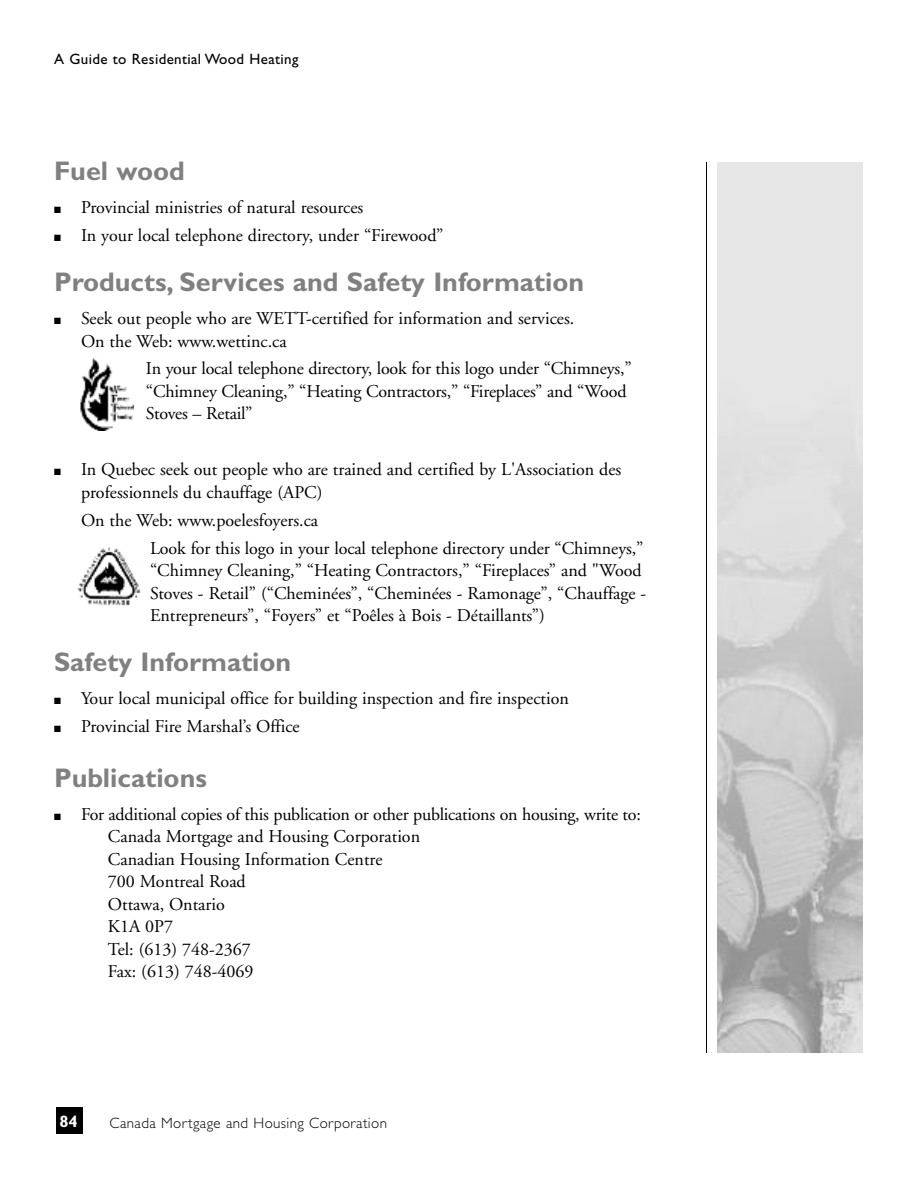
<style>
.page{position:relative;width:918px;height:1188px;background:#fff}
.page>*{position:absolute;margin:0;border:0;box-sizing:border-box;transform-origin:0 0}
.t1{font:700 27px "Gill Sans Std";color:#808080}
.t2{font:18px/22.5px "Adobe Garamond";color:#000}
.t3{font:700 16.5px "Gill Sans Std";color:#fff}
.t4{font:300 15px "Gill Sans Std";letter-spacing:.025em;color:#000}
.t5{font:15px "Gill Sans Std";letter-spacing:.025em;color:#000}
</style>
<div class="page">
<div style="left:56px;top:1107px;width:27px;height:27px;background:#000"></div>
<hr style="left:706px;top:162px;width:1px;height:891px;background:#000">
<div style="left:717px;top:162px;width:146px;height:891px;background:#e6e6e6"></div>
<img style="left:717px;top:475px;width:146px;height:578px">
<img style="left:80px;top:358px;width:54px;height:72px">
<img style="left:77px;top:547px;width:64px;height:59px">
<p class="t5" style="left:54px;top:53px;width:246px">A Guide to Residential Wood Heating</p>
<h1 class="t1" style="left:54px;top:161px;width:132px">Fuel wood</h1>
<p class="t2" style="left:54px;top:198px;width:311px">■ Provincial ministries of natural resources</p>
<p class="t2" style="left:54px;top:226px;width:391px">■ In your local telephone directory, under “Firewood”</p>
<h1 class="t1" style="left:54px;top:271px;width:532px">Products, Services and Safety Information</h1>
<p class="t2" style="left:81px;top:309px;width:495px;text-indent:-27px">■ Seek out people who are WETT-certified for information and services.<br>On the Web: www.wettinc.ca</p>
<p class="t2" style="left:146px;top:359px;width:487px">In your local telephone directory, look for this logo under “Chimneys,” “Chimney Cleaning,” “Heating Contractors,” “Fireplaces” and “Wood<br>Stoves – Retail”</p>
<p class="t2" style="left:81px;top:460px;width:542px;text-indent:-27px">■ In Quebec seek out people who are trained and certified by L'Association des professionnels du chauffage (APC)</p>
<p class="t2" style="left:150px;top:508px;width:495px;line-height:27.9px;text-indent:-69px">On the Web: www.poelesfoyers.ca<br>Look for this logo in your local telephone directory under “Chimneys,”</p>
<p class="t2" style="left:150px;top:561px;width:498px">“Chimney Cleaning,” “Heating Contractors,” “Fireplaces” and "Wood<br>Stoves - Retail” (“Cheminées”, “Cheminées - Ramonage”, “Chauffage -<br>Entrepreneurs”, “Foyers” et “Poêles à Bois - Détaillants”)</p>
<h1 class="t1" style="left:54px;top:651px;width:239px">Safety Information</h1>
<p class="t2" style="left:54px;top:688px;width:516px">■ Your local municipal office for building inspection and fire inspection</p>
<p class="t2" style="left:54px;top:716px;width:247px">■ Provincial Fire Marshal’s Office</p>
<h1 class="t1" style="left:54px;top:767px;width:154px">Publications</h1>
<p class="t2" style="left:108px;top:805px;width:534px;text-indent:-54px">■ For additional copies of this publication or other publications on housing, write to:<br>Canada Mortgage and Housing Corporation<br>Canadian Housing Information Centre<br>700 Montreal Road<br>Ottawa, Ontario<br>K1A 0P7<br>Tel: (613) 748-2367<br>Fax: (613) 748-4069</p>
<p class="t3" style="left:59px;top:1115px;width:20px">84</p>
<p class="t4" style="left:110px;top:1117px;width:279px">Canada Mortgage and Housing Corporation</p>
</div>
